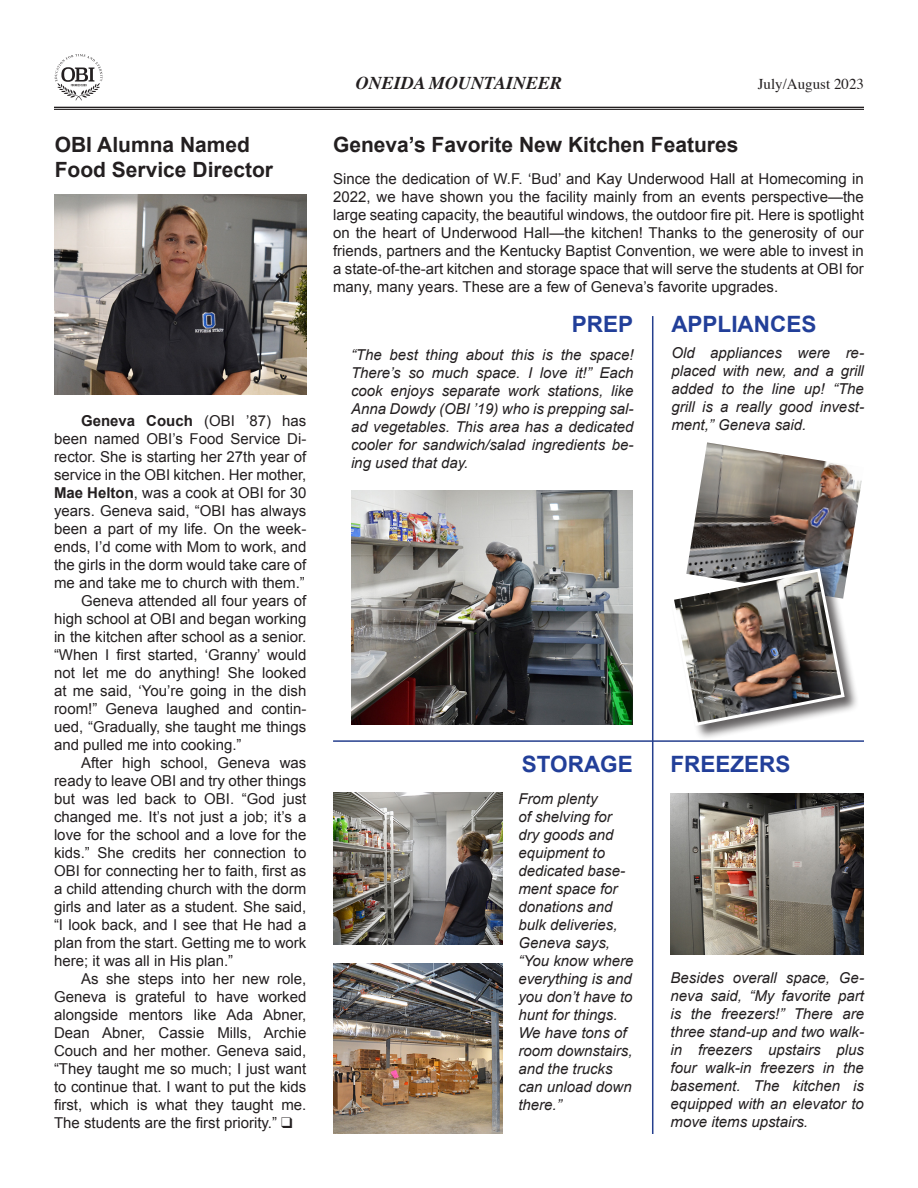
<style>
.page{position:relative;width:918px;height:1188px;background:#fff}
.page>*{position:absolute;margin:0;border:0;box-sizing:border-box;transform-origin:0 0}
.t1{font:700 22.5px "Arial";color:#223f99}
.t2{font:700 21px/25.2px "Arial";color:#231f20}
.t3{font:italic 700 18px "Times";color:#231f20}
.t4{font:15px/18px "Arial";color:#231f20;text-align:justify}
.t5{font:italic 15px/18px "Arial";color:#231f20;text-align:justify}
.t6{font:15px "Times";color:#231f20}
.s1{font-weight:700}
</style>
<div class="page">
<hr style="left:54px;top:107px;width:810px;height:1px;background:#231f20">
<hr style="left:54px;top:109px;width:810px;height:1px;background:#231f20">
<svg style="left:55px;top:54px;width:48px;height:46px"></svg>
<hr style="left:333px;top:740px;width:531px;height:2px;background:#253f8e">
<hr style="left:652px;top:316px;width:1px;height:818px;background:#253f8e">
<img style="left:687px;top:442px;width:175px;height:126px">
<div style="left:670px;top:568px;width:190px;height:173px;background:#231f20;opacity:.7"></div>
<img style="left:670px;top:567px;width:176px;height:161px">
<img style="left:333px;top:793px;width:169px;height:152px">
<img style="left:333px;top:964px;width:169px;height:170px">
<img style="left:352px;top:491px;width:281px;height:233px">
<img style="left:671px;top:793px;width:193px;height:162px">
<img style="left:54px;top:195px;width:252px;height:200px">
<p class="t3" style="left:356px;top:66px;width:208px">ONEIDA MOUNTAINEER</p>
<p class="t6" style="left:758px;top:70px;width:108px">July/August 2023</p>
<p class="t2" style="left:55px;top:133px;width:220px">OBI Alumna Named<br>Food Service Director</p>
<p class="t2" style="left:333px;top:133px;width:407px">Geneva’s Favorite New Kitchen Features</p>
<p class="t4" style="left:333px;top:170px;width:532px">Since the dedication of W.F. ‘Bud’ and Kay Underwood Hall at Homecoming in 2022, we have shown you the facility mainly from an events perspective—the large seating capacity, the beautiful windows, the outdoor fire pit. Here is spotlight on the heart of Underwood Hall—the kitchen! Thanks to the generosity of our friends, partners and the Kentucky Baptist Convention, we were able to invest in a state-of-the-art kitchen and storage space that will serve the students at OBI for many, many years. These are a few of Geneva’s favorite upgrades.</p>
<p class="t4" style="left:54px;top:412px;width:254px;text-indent:27px"><span class="s1">Geneva Couch</span> (OBI ’87) has been named OBI’s Food Service Di&shy;rector. She is starting her 27th year of service in the OBI kitchen. Her mother, <span class="s1">Mae Helton</span>, was a cook at OBI for 30 years. Geneva said, “OBI has always been a part of my life. On the week&shy;ends, I’d come with Mom to work, and the girls in the dorm would take care of me and take me to church with them.”</p>
<p class="t4" style="left:54px;top:592px;width:254px;text-indent:27px">Geneva attended all four years of high school at OBI and began working in the kitchen after school as a senior. “When I first started, ‘Granny’ would not let me do anything! She looked at me said, ‘You’re going in the dish room!” Geneva laughed and contin&shy;ued, “Gradually, she taught me things and pulled me into cooking.”</p>
<p class="t4" style="left:54px;top:754px;width:254px;text-indent:27px">After high school, Geneva was ready to leave OBI and try other things but was led back to OBI. “God just changed me. It’s not just a job; it’s a love for the school and a love for the kids.” She credits her connection to OBI for connecting her to faith, first as a child attending church with the dorm girls and later as a student. She said, “I look back, and I see that He had a plan from the start. Getting me to work here; it was all in His plan.”</p>
<p class="t4" style="left:54px;top:970px;width:254px;text-indent:27px">As she steps into her new role, Geneva is grateful to have worked alongside mentors like Ada Abner, Dean Abner, Cassie Mills, Archie Couch and her mother. Geneva said, “They taught me so much; I just want to continue that. I want to put the kids first, which is what they taught me.<br>The students are the first priority.” ❑</p>
<p class="t1" style="left:572px;top:310px;width:63px">PREP</p>
<p class="t1" style="left:671px;top:310px;width:147px">APPLIANCES</p>
<p class="t5" style="left:351px;top:346px;width:284px">“The best thing about this is the space!<br>There’s so much space. I love it!” Each cook enjoys separate work stations, like Anna Dowdy (OBI ’19) who is prepping sal&shy;ad vegetables. This area has a dedicated cooler for sandwich/salad ingredients be&shy;ing used that day.</p>
<p class="t5" style="left:671px;top:344px;width:194px">Old appliances were re&shy;placed with new, and a grill added to the line up! “The grill is a really good invest&shy;ment,” Geneva said.</p>
<p class="t1" style="left:522px;top:749px;width:112px">STORAGE</p>
<p class="t1" style="left:671px;top:749px;width:122px">FREEZERS</p>
<p class="t5" style="left:518px;top:790px;width:117px;text-align:left">From plenty<br>of shelving for dry goods and equipment to dedicated base&shy;ment space for donations and bulk deliveries,<br>Geneva says, “You know where everything is and you don’t have to hunt for things.<br>We have tons of room downstairs, and the trucks can unload down there.”</p>
<p class="t5" style="left:671px;top:969px;width:195px">Besides overall space, Ge&shy;neva said, “My favorite part is the freezers!” There are three stand-up and two walk&shy;in freezers upstairs plus four walk-in freezers in the basement. The kitchen is equipped with an elevator to move items upstairs.</p>
</div>
